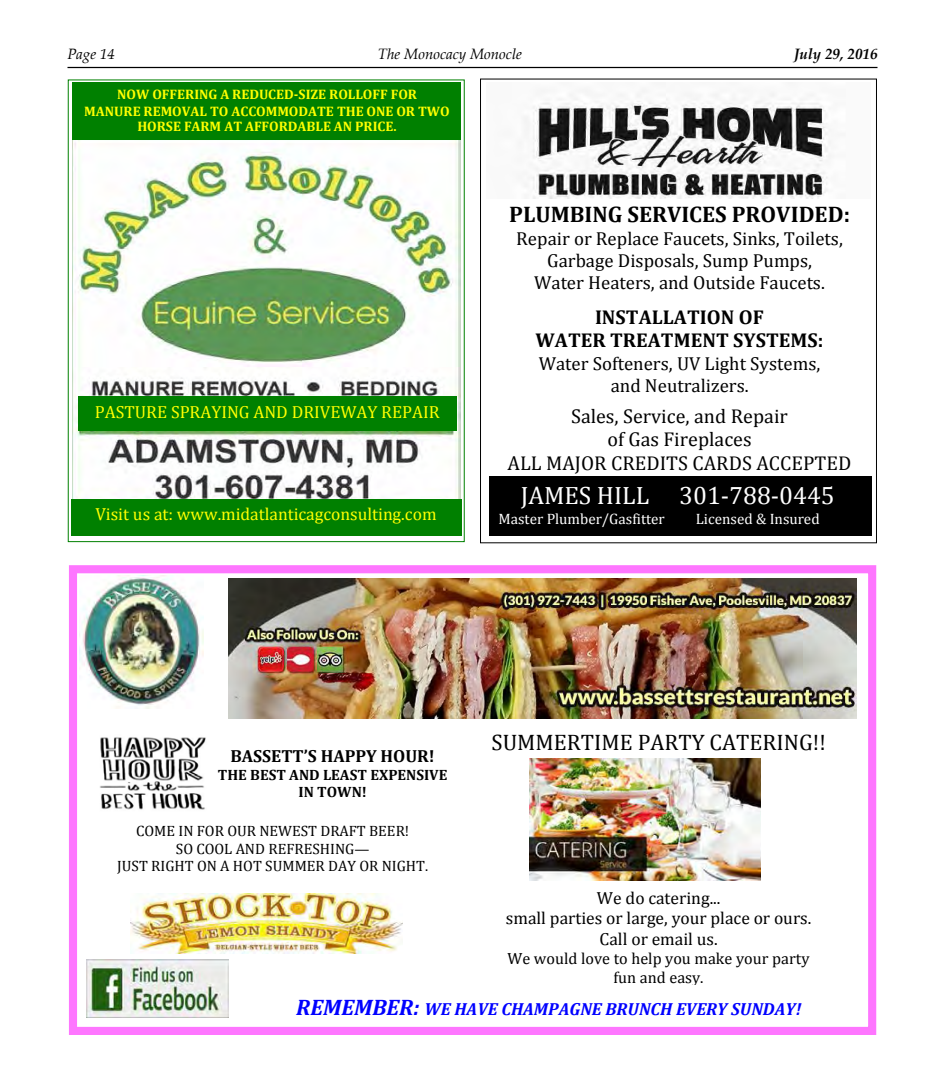
<style>
.page{position:relative;width:945px;height:1080px;background:#fff}
.page>*{position:absolute;margin:0;border:0;box-sizing:border-box;transform-origin:0 0}
.t1{font:25.12px "Cambria";letter-spacing:-.005em;color:#fff}
.t2{font:700 22.62px "Cambria";color:#000}
.t3{font:22.5px "Cambria";color:#000}
.t4{font:20px/23.6px "Cambria";color:#000;text-align:center}
.t5{font:700 20px/23.6px "Cambria";color:#000;text-align:center}
.t6{font:18.88px/22.1px "Cambria";color:#000;text-align:center}
.t7{font:17.5px "Cambria";color:#ff0}
.t8{font:17.5px/20.5px "Cambria";color:#000;text-align:center}
.t9{font:italic 700 17.5px "Cambria";color:#00f}
.t10{font:700 17.5px "Cambria";color:#000}
.t11{font:16.25px/19px "Cambria";color:#000;text-align:center}
.t12{font:15.12px "Cambria";color:#fff}
.t13{font:15px/17.5px "Cambria";color:#000;text-align:center}
.t14{font:700 15px/17.5px "Cambria";color:#000;text-align:center}
.t15{font:italic 15px "Palatino Linotype";color:#000}
.t16{font:italic 700 15px "Palatino Linotype";color:#000}
.t17{font:700 13.75px/16px "Cambria";color:#ff0;text-align:center}
.s1{font-size:22.5px}
</style>
<div class="page">
<hr style="left:68px;top:67px;width:810px;height:1px;background:#000">
<div style="left:489px;top:476px;width:383px;height:59px;background:#000"></div>
<img style="left:524px;top:90px;width:307px;height:108px">
<img style="left:72px;top:137px;width:388px;height:362px">
<div style="left:71px;top:499px;width:390px;height:37px;background:#008000"></div>
<div style="left:73px;top:82px;width:388px;height:57px;background:#008000"></div>
<div style="left:78px;top:397px;width:378px;height:34px;background:#008000"></div>
<div style="left:69px;top:565px;width:807px;height:470px;border:8px solid #fe76ff"></div>
<img style="left:79px;top:577px;width:124px;height:131px">
<img style="left:228px;top:578px;width:629px;height:141px">
<img style="left:86px;top:960px;width:143px;height:58px">
<img style="left:100px;top:737px;width:106px;height:73px">
<img style="left:131px;top:894px;width:272px;height:60px">
<img style="left:529px;top:759px;width:232px;height:121px">
<p class="t15" style="left:68px;top:43px;width:49px">Page 14</p>
<p class="t15" style="left:378px;top:43px;width:146px">The Monocacy Monocle</p>
<p class="t16" style="left:794px;top:43px;width:85px">July 29, 2016</p>
<p class="t17" style="left:84px;top:86px;width:367px">NOW OFFERING A REDUCED--‐‑SIZE ROLLOFF FOR<br>MANURE REMOVAL TO ACCOMMODATE THE ONE OR TWO<br>HORSE FARM AT AFFORDABLE AN PRICE.</p>
<p class="t2" style="left:509px;top:198px;width:342px">PLUMBING SERVICES PROVIDED:</p>
<p class="t6" style="left:516px;top:227px;width:328px">Repair or Replace Faucets, Sinks, Toilets,<br>Garbage Disposals, Sump Pumps,<br>Water Heaters, and Outside Faucets.</p>
<p class="t5" style="left:536px;top:305px;width:289px">INSTALLATION OF<br>WATER TREATMENT SYSTEMS:</p>
<p class="t6" style="left:539px;top:352px;width:283px">Water Softeners, UV Light Systems, and Neutralizers.</p>
<p class="t4" style="left:508px;top:404px;width:345px">Sales, Service, and Repair<br>of Gas Fireplaces<br>ALL MAJOR CREDITS CARDS ACCEPTED</p>
<h1 class="t1" style="left:521px;top:481px;width:316px">JAMES HILL 301-788-0445</h1>
<p class="t7" style="left:95px;top:402px;width:346px">PASTURE SPRAYING AND DRIVEWAY REPAIR</p>
<p class="t7" style="left:95px;top:504px;width:343px">Visit us at: www.midatlanticagconsulting.com</p>
<p class="t12" style="left:498px;top:510px;width:168px">Master Plumber/Gasfitter</p>
<p class="t12" style="left:696px;top:510px;width:125px">Licensed &amp; Insured</p>
<p class="t10" style="left:230px;top:743px;width:206px">BASSETT’S HAPPY HOUR!</p>
<p class="t14" style="left:218px;top:766px;width:231px">THE BEST AND LEAST EXPENSIVE<br>IN TOWN!</p>
<p class="t13" style="left:117px;top:822px;width:312px">COME IN FOR OUR NEWEST DRAFT BEER!<br>SO COOL AND REFRESHING—<br>JUST RIGHT ON A HOT SUMMER DAY OR NIGHT.</p>
<p class="t3" style="left:492px;top:729px;width:336px">SUMMERTIME PARTY CATERING!!</p>
<p class="t8" style="left:506px;top:887px;width:307px">We do catering...<br>small parties or large, your place or ours.<br>Call or email us.</p>
<p class="t11" style="left:507px;top:949px;width:304px">We would love to help you make your party fun and easy.</p>
<p class="t9" style="left:296px;top:996px;width:507px"><span class="s1">REMEMBER:</span> WE HAVE CHAMPAGNE BRUNCH EVERY SUNDAY!</p>
</div>
